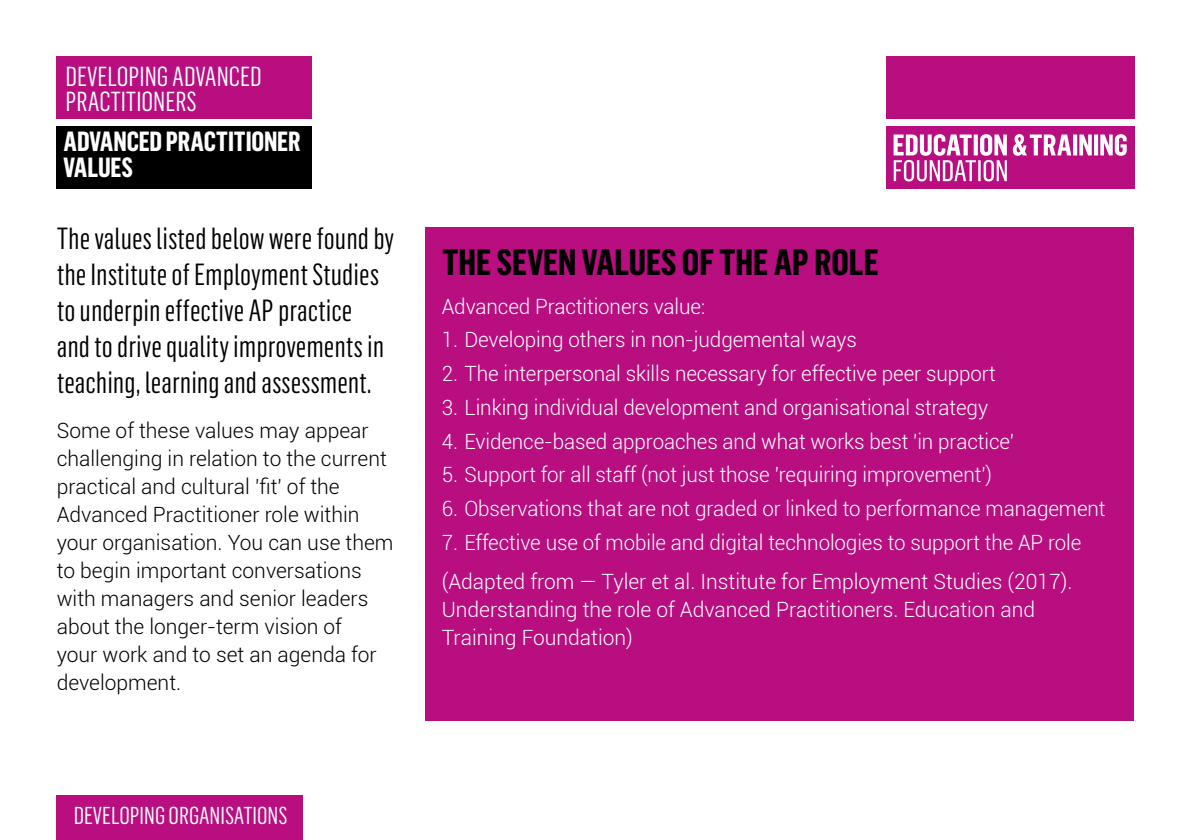
<style>
.page{position:relative;width:1191px;height:840px;background:#fff}
.page>*{position:absolute;margin:0;border:0;box-sizing:border-box;transform-origin:0 0}
.t1{font:700 36px "Flama Condensed";color:#000}
.t2{font:30px/36px "Flama Condensed";color:#000}
.t3{font:700 27.2px/26px "Flama Condensed";letter-spacing:-.005em;color:#fff}
.t4{font:27px/25px "Flama Condensed";color:#fff}
.t5{font:24px "Flama Condensed";color:#fff}
.t6{font:300 21px/39.4px "Roboto";letter-spacing:-.005em;color:#fff}
.t7{font:300 21px/28px "Roboto";color:#000}
</style>
<div class="page">
<div style="left:57px;top:795px;width:246px;height:44px;background:#b80e80"></div>
<div style="left:57px;top:57px;width:255px;height:62px;background:#b80e80"></div>
<div style="left:57px;top:126px;width:255px;height:63px;background:#000"></div>
<div style="left:885px;top:127px;width:249px;height:62px;background:#b80e80"></div>
<div style="left:885px;top:57px;width:249px;height:62px;background:#b80e80"></div>
<svg style="left:893px;top:134px;width:233px;height:47px"></svg>
<div style="left:425px;top:227px;width:709px;height:493px;background:#b80e80"></div>
<p class="t4" style="left:66px;top:63px;width:198px">DEVELOPING ADVANCED<br>PRACTITIONERS</p>
<p class="t3" style="left:63px;top:128px;width:239px">ADVANCED PRACTITIONER<br>VALUES</p>
<h2 class="t2" style="left:57px;top:219px;width:339px">The values listed below were found by the Institute of Employment Studies to underpin effective AP practice<br>and to drive quality improvements in teaching, learning and assessment.</h2>
<p class="t7" style="left:57px;top:415px;width:338px">Some of these values may appear challenging in relation to the current practical and cultural 'fit' of the<br>Advanced Practitioner role within your organisation. You can use them to begin important conversations with managers and senior leaders about the longer-term vision of<br>your work and to set an agenda for development.</p>
<p class="t5" style="left:74px;top:800px;width:215px">DEVELOPING ORGANISATIONS</p>
<h1 class="t1" style="left:442px;top:239px;width:438px">THE SEVEN VALUES OF THE AP ROLE</h1>
<p class="t6" style="left:442px;top:286px;width:265px">Advanced Practitioners value:</p>
<p class="t6" style="left:442px;top:319px;width:416px">1. Developing others in non-judgemental ways</p>
<p class="t6" style="left:442px;top:353px;width:555px">2. The interpersonal skills necessary for effective peer support</p>
<p class="t6" style="left:442px;top:387px;width:548px">3. Linking individual development and organisational strategy</p>
<p class="t6" style="left:442px;top:420px;width:574px">4. Evidence-based approaches and what works best 'in practice'</p>
<p class="t6" style="left:442px;top:454px;width:552px">5. Support for all staff (not just those 'requiring improvement')</p>
<p class="t6" style="left:442px;top:488px;width:665px">6. Observations that are not graded or linked to performance management</p>
<p class="t6" style="left:442px;top:521px;width:641px">7. Effective use of mobile and digital technologies to support the AP role (Adapted from — Tyler et al. Institute for Employment Studies (2017).</p>
<p class="t6" style="left:442px;top:594px;width:595px;line-height:28px">Understanding the role of Advanced Practitioners. Education and<br>Training Foundation)</p>
</div>
